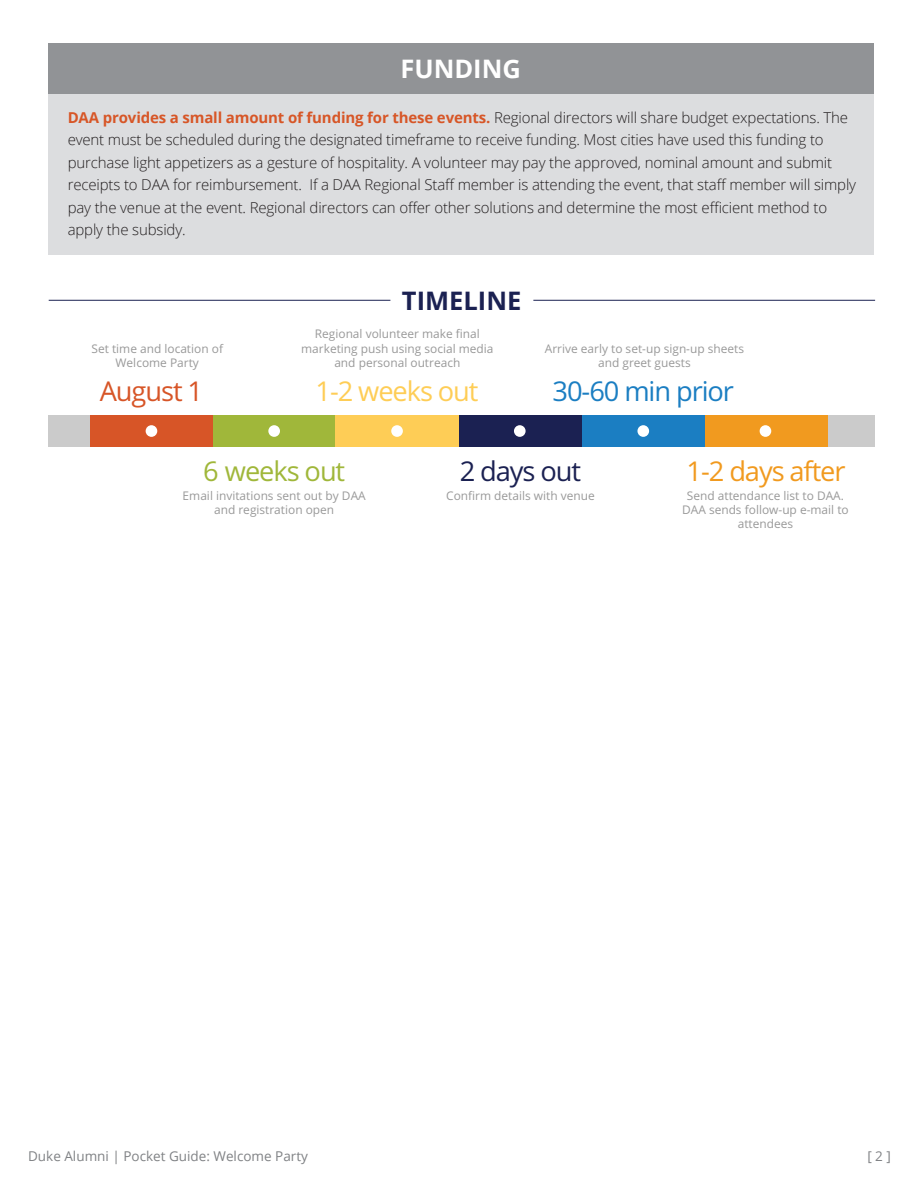
<style>
.page{position:relative;width:918px;height:1188px;background:#fff}
.page>*{position:absolute;margin:0;border:0;box-sizing:border-box;transform-origin:0 0}
.t1{font:27.3px "Open Sans";letter-spacing:-.04em;color:#1b7ec2}
.t2{font:27.3px "Open Sans";letter-spacing:-.04em;color:#f19a1f}
.t3{font:27.3px "Open Sans";letter-spacing:-.04em;color:#fecd56}
.t4{font:27.3px "Open Sans";letter-spacing:-.04em;color:#a0b73a}
.t5{font:27.3px "Open Sans";letter-spacing:-.04em;color:#1b2152}
.t6{font:27.3px "Open Sans";letter-spacing:-.04em;color:#d75527}
.t7{font:700 25.5px "Open Sans";color:#1b2152}
.t8{font:700 25.5px "Open Sans";color:#fff}
.t9{font:300 15px/22.5px "Open Sans";letter-spacing:-.01em;color:#231f20}
.t10{font:13.5px "Open Sans";color:#808285}
.t11{font:11.85px/14.2px "Open Sans";color:#999;text-align:center}
.s1{font-weight:700;color:#d75627}
</style>
<div class="page">
<div style="left:90px;top:415px;width:123px;height:32px;background:#d75527"></div>
<div style="left:49px;top:415px;width:41px;height:32px;background:#cbcbcb"></div>
<div style="left:828px;top:415px;width:47px;height:32px;background:#cbcbcb"></div>
<div style="left:213px;top:415px;width:123px;height:32px;background:#a0b73a"></div>
<div style="left:336px;top:415px;width:123px;height:32px;background:#fecd56"></div>
<div style="left:459px;top:415px;width:123px;height:32px;background:#1b2152"></div>
<div style="left:582px;top:415px;width:123px;height:32px;background:#1b7ec2"></div>
<div style="left:146px;top:425px;width:11px;height:12px;background:#fff;border-radius:50%"></div>
<div style="left:268px;top:425px;width:12px;height:12px;background:#fff;border-radius:50%"></div>
<div style="left:391px;top:425px;width:12px;height:12px;background:#fff;border-radius:50%"></div>
<div style="left:514px;top:425px;width:12px;height:12px;background:#fff;border-radius:50%"></div>
<div style="left:637px;top:425px;width:12px;height:12px;background:#fff;border-radius:50%"></div>
<div style="left:705px;top:415px;width:123px;height:32px;background:#f19a1f"></div>
<div style="left:760px;top:425px;width:11px;height:12px;background:#fff;border-radius:50%"></div>
<hr style="left:49px;top:300px;width:341px;height:1px;background:#1b2152">
<hr style="left:533px;top:300px;width:342px;height:1px;background:#1b2152">
<div style="left:48px;top:93px;width:826px;height:162px;background:#dcdddf"></div>
<div style="left:48px;top:43px;width:826px;height:50px;background:#919396"></div>
<h2 class="t8" style="left:400px;top:51px;width:122px">FUNDING</h2>
<p class="t9" style="left:68px;top:106px;width:790px"><span class="s1">DAA provides a small amount of funding for these events.</span> Regional directors will share budget expectations. The event must be scheduled during the designated timeframe to receive funding. Most cities have used this funding to purchase light appetizers as a gesture of hospitality. A volunteer may pay the approved, nominal amount and submit receipts to DAA for reimbursement. If a DAA Regional Staff member is attending the event, that staff member will simply pay the venue at the event. Regional directors can offer other solutions and determine the most efficient method to apply the subsidy.</p>
<p class="t11" style="left:92px;top:341px;width:133px">Set time and location of<br>Welcome Party</p>
<h1 class="t6" style="left:100px;top:372px;width:105px">August 1</h1>
<h2 class="t7" style="left:402px;top:283px;width:121px">TIMELINE</h2>
<p class="t11" style="left:301px;top:327px;width:194px">Regional volunteer make final marketing push using social media and personal outreach</p>
<h1 class="t3" style="left:316px;top:373px;width:164px">1-2 weeks out</h1>
<p class="t11" style="left:545px;top:341px;width:201px">Arrive early to set-up sign-up sheets and greet guests</p>
<h1 class="t1" style="left:553px;top:373px;width:183px">30-60 min prior</h1>
<h1 class="t4" style="left:203px;top:453px;width:144px">6 weeks out</h1>
<h1 class="t5" style="left:460px;top:453px;width:123px">2 days out</h1>
<p class="t11" style="left:183px;top:488px;width:185px">Email invitations sent out by DAA and registration open</p>
<p class="t11" style="left:446px;top:488px;width:150px">Confirm details with venue</p>
<h1 class="t2" style="left:687px;top:453px;width:160px">1-2 days after</h1>
<p class="t11" style="left:682px;top:488px;width:168px">Send attendance list to DAA.<br>DAA sends follow-up e-mail to attendees</p>
<p class="t10" style="left:28px;top:1147px;width:281px">Duke Alumni | Pocket Guide: Welcome Party</p>
<p class="t10" style="left:867px;top:1147px;width:25px">[ 2 ]</p>
</div>
